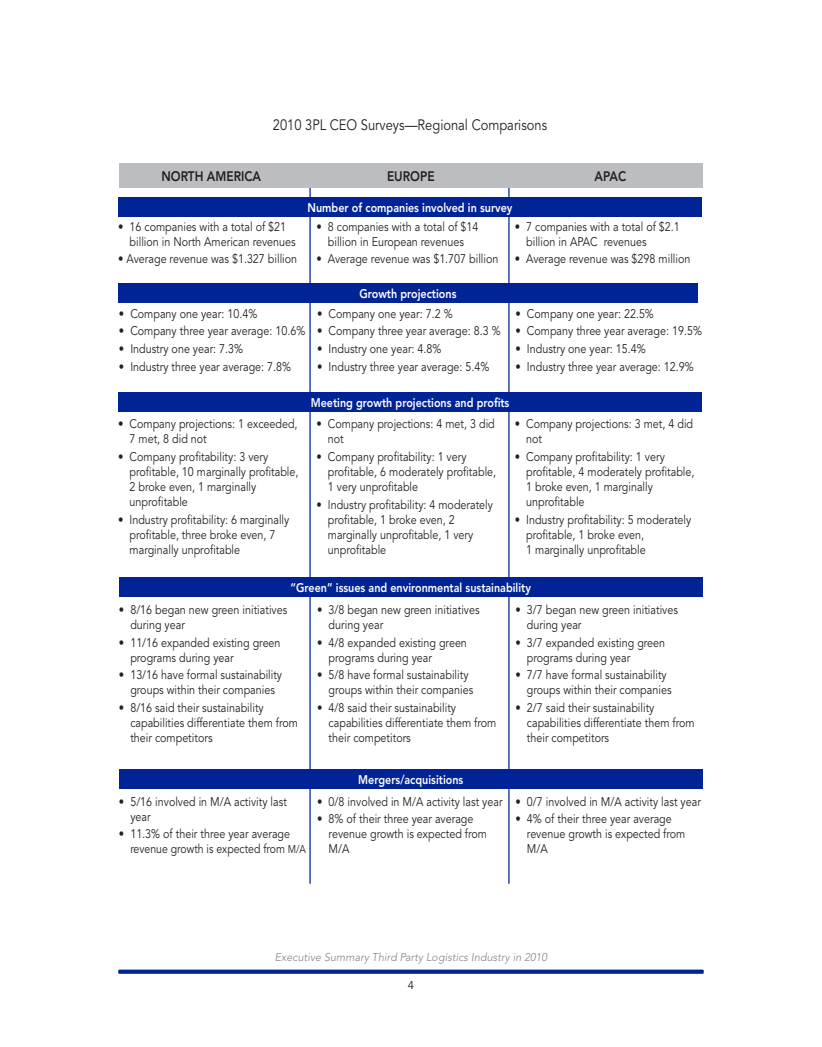
<style>
.page{position:relative;width:822px;height:1047px;background:#fff}
.page>*{position:absolute;margin:0;border:0;box-sizing:border-box;transform-origin:0 0}
.chart_head{font:15px "Avenir LT Std";color:#231f20;scale:.86 1}
.chart_head-2{font:800 13.75px "Avenir LT Std";color:#231f20;scale:.86 1}
.chart_text{font:12.5px/15px "Avenir LT Std";color:#231f20;scale:.86 1}
.blue_KO_chart_head{font:800 12.5px "Avenir LT Std";color:#fff;scale:.86 1}
.chart_head-3{font:800 12.5px "Avenir LT Std";color:#fff;scale:.86 1}
.chart_head-4{font:12.5px "Avenir LT Std";color:#231f20;scale:.86 1}
.t1{font:italic 300 11.25px "Avenir LT Std";letter-spacing:.01em;color:#808285;scale:.95 1}
.t2{font:11.25px "Avenir LT Std";color:#231f20}
.s1{font-size:11.25px}
</style>
<div class="page">
<svg style="left:118px;top:969px;width:585px;height:4px;background:#2643a4"></svg>
<hr style="left:309px;top:163px;width:1px;height:720px;background:#002395">
<hr style="left:508px;top:167px;width:1px;height:716px;background:#002395">
<div style="left:118px;top:197px;width:583px;height:20px;background:#002395"></div>
<div style="left:118px;top:283px;width:579px;height:20px;background:#002395"></div>
<div style="left:118px;top:392px;width:583px;height:20px;background:#002395"></div>
<div style="left:119px;top:577px;width:583px;height:20px;background:#002395"></div>
<div style="left:119px;top:163px;width:583px;height:24px;background:#bcbdc0"></div>
<div style="left:119px;top:769px;width:583px;height:20px;background:#002395"></div>
<p class="chart_head" style="left:273px;top:116px;width:320px">2010 3PL CEO Surveys—Regional Comparisons</p>
<p class="chart_head-2" style="left:161px;top:167px;width:117px">NORTH AMERICA</p>
<p class="chart_head-2" style="left:387px;top:167px;width:57px">EUROPE</p>
<p class="chart_head-2" style="left:594px;top:167px;width:38px">APAC</p>
<p class="chart_text" style="left:129px;top:219px;width:195px;text-indent:-11px">• 16 companies with a total of $21 billion in North American revenues</p>
<p class="chart_text" style="left:118px;top:252px;width:209px">• Average revenue was $1.327 billion</p>
<p class="chart_head-3" style="left:307px;top:200px;width:240px">Number of companies involved in survey</p>
<p class="chart_text" style="left:316px;top:219px;width:190px;text-align:center">• 8 companies with a total of $14 billion in European revenues</p>
<p class="chart_text" style="left:316px;top:252px;width:213px">• Average revenue was $1.707 billion</p>
<p class="blue_KO_chart_head" style="left:359px;top:286px;width:114px">Growth projections</p>
<p class="chart_text" style="left:526px;top:219px;width:180px;text-indent:-11px">• 7 companies with a total of $2.1 billion in APAC revenues</p>
<p class="chart_head-4" style="left:514px;top:252px;width:205px">• Average revenue was $298 million</p>
<p class="chart_text" style="left:119px;top:306px;width:162px">• Company one year: 10.4%</p>
<p class="chart_text" style="left:119px;top:324px;width:218px">• Company three year average: 10.6%</p>
<p class="chart_text" style="left:119px;top:341px;width:146px">• Industry one year: 7.3%</p>
<p class="chart_text" style="left:119px;top:359px;width:202px">• Industry three year average: 7.8%</p>
<p class="chart_text" style="left:317px;top:306px;width:159px">• Company one year: 7.2 %</p>
<p class="chart_text" style="left:317px;top:324px;width:215px">• Company three year average: 8.3 %</p>
<p class="chart_text" style="left:317px;top:341px;width:146px">• Industry one year: 4.8%</p>
<p class="chart_text" style="left:317px;top:359px;width:202px">• Industry three year average: 5.4%</p>
<p class="chart_text" style="left:515px;top:306px;width:162px">• Company one year: 22.5%</p>
<p class="chart_text" style="left:515px;top:324px;width:218px">• Company three year average: 19.5%</p>
<p class="chart_text" style="left:515px;top:341px;width:153px">• Industry one year: 15.4%</p>
<p class="chart_text" style="left:515px;top:359px;width:209px">• Industry three year average: 12.9%</p>
<p class="chart_text" style="left:129px;top:417px;width:197px;text-indent:-11px">• Company projections: 1 exceeded,<br>7 met, 8 did not</p>
<p class="chart_text" style="left:129px;top:449px;width:198px;text-indent:-11px">• Company profitability: 3 very profitable, 10 marginally profitable,<br>2 broke even, 1 marginally unprofitable</p>
<p class="chart_text" style="left:129px;top:512px;width:187px;text-indent:-11px">• Industry profitability: 6 marginally profitable, three broke even, 7 marginally unprofitable</p>
<p class="blue_KO_chart_head" style="left:310px;top:395px;width:232px">Meeting growth projections and profits</p>
<p class="chart_text" style="left:328px;top:417px;width:195px;text-indent:-11px">• Company projections: 4 met, 3 did not</p>
<p class="chart_text" style="left:328px;top:449px;width:197px;text-indent:-11px">• Company profitability: 1 very profitable, 6 moderately profitable,<br>1 very unprofitable</p>
<p class="chart_text" style="left:328px;top:497px;width:193px;text-indent:-11px">• Industry profitability: 4 moderately profitable, 1 broke even, 2 marginally unprofitable, 1 very unprofitable</p>
<p class="chart_text" style="left:526px;top:417px;width:195px;text-indent:-11px">• Company projections: 3 met, 4 did not</p>
<p class="chart_text" style="left:526px;top:449px;width:197px;text-indent:-11px">• Company profitability: 1 very profitable, 4 moderately profitable,<br>1 broke even, 1 marginally unprofitable</p>
<p class="chart_text" style="left:526px;top:512px;width:193px;text-indent:-11px">• Industry profitability: 5 moderately profitable, 1 broke even,<br>1 marginally unprofitable</p>
<p class="blue_KO_chart_head" style="left:290px;top:580px;width:281px">“Green” issues and environmental sustainability</p>
<p class="chart_text" style="left:130px;top:602px;width:184px;text-indent:-11px">• 8/16 began new green initiatives during year</p>
<p class="chart_text" style="left:130px;top:635px;width:176px;text-indent:-11px">• 11/16 expanded existing green programs during year</p>
<p class="chart_text" style="left:119px;top:668px;width:191px;text-align:center">• 13/16 have formal sustainability groups within their companies</p>
<p class="chart_text" style="left:130px;top:700px;width:196px;text-indent:-11px">• 8/16 said their sustainability capabilities differentiate them from their competitors</p>
<p class="chart_text" style="left:130px;top:794px;width:183px;text-indent:-11px">• 5/16 involved in M/A activity last year</p>
<p class="chart_text" style="left:130px;top:826px;width:206px;text-indent:-11px">• 11.3% of their three year average revenue growth is expected from <span class="s1">M/A</span></p>
<p class="chart_text" style="left:328px;top:602px;width:177px;text-indent:-11px">• 3/8 began new green initiatives during year</p>
<p class="chart_text" style="left:328px;top:635px;width:162px;text-indent:-11px">• 4/8 expanded existing green programs during year</p>
<p class="chart_text" style="left:328px;top:668px;width:170px;text-indent:-11px">• 5/8 have formal sustainability groups within their companies</p>
<p class="chart_text" style="left:328px;top:700px;width:196px;text-indent:-11px">• 4/8 said their sustainability capabilities differentiate them from their competitors</p>
<p class="blue_KO_chart_head" style="left:358px;top:772px;width:124px">Mergers/acquisitions</p>
<p class="chart_text" style="left:317px;top:794px;width:217px">• 0/8 involved in M/A activity last year</p>
<p class="chart_text" style="left:328px;top:811px;width:186px;text-indent:-11px">• 8% of their three year average revenue growth is expected from<br>M/A</p>
<p class="chart_text" style="left:526px;top:602px;width:177px;text-indent:-11px">• 3/7 began new green initiatives during year</p>
<p class="chart_text" style="left:526px;top:635px;width:162px;text-indent:-11px">• 3/7 expanded existing green programs during year</p>
<p class="chart_text" style="left:526px;top:668px;width:170px;text-indent:-11px">• 7/7 have formal sustainability groups within their companies</p>
<p class="chart_text" style="left:526px;top:700px;width:196px;text-indent:-11px">• 2/7 said their sustainability capabilities differentiate them from their competitors</p>
<p class="chart_text" style="left:515px;top:794px;width:217px">• 0/7 involved in M/A activity last year</p>
<p class="chart_text" style="left:526px;top:811px;width:186px;text-indent:-11px">• 4% of their three year average revenue growth is expected from<br>M/A</p>
<p class="t1" style="left:274px;top:950px;width:288px">Executive Summary Third Party Logistics Industry in 2010</p>
<p class="t2" style="left:407px;top:978px;width:8px">4</p>
</div>
